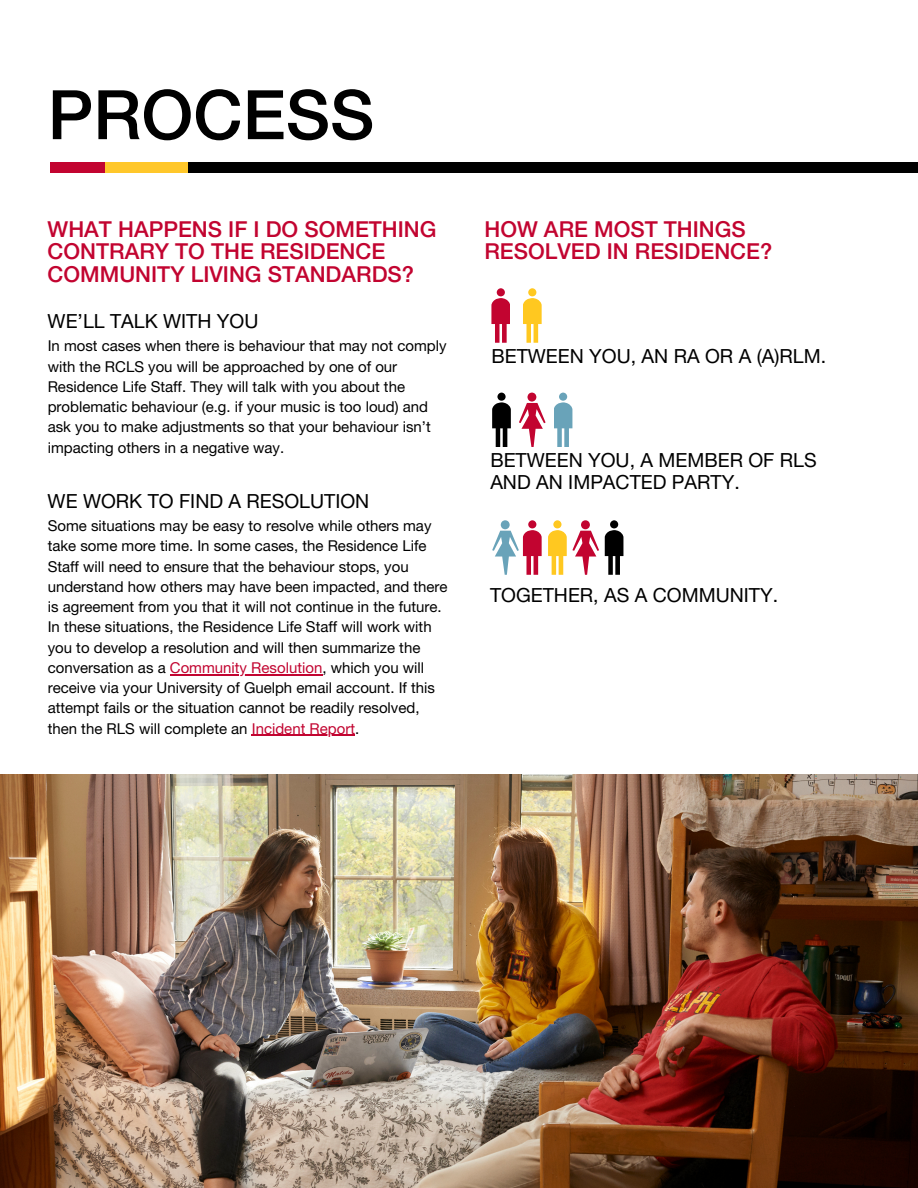
<style>
.page{position:relative;width:918px;height:1188px;background:#fff}
.page>*{position:absolute;margin:0;border:0;box-sizing:border-box;transform-origin:0 0}
.t1{font:500 68.4px "Helvetica Neue LT Pro";color:#000}
.t2{font:500 22.05px/22.5px "Helvetica Neue LT Pro";color:#c20430}
.t3{font:19.5px/21.3px "Helvetica Neue LT Pro";color:#000}
.t4{font:15px/20.2px "Helvetica Neue LT Pro";color:#000}
.s1{color:#c20430}
</style>
<div class="page">
<svg style="left:491px;top:288px;width:19px;height:55px"></svg>
<svg style="left:492px;top:393px;width:19px;height:54px"></svg>
<svg style="left:523px;top:288px;width:18px;height:55px"></svg>
<svg style="left:492px;top:520px;width:50px;height:55px"></svg>
<svg style="left:519px;top:393px;width:27px;height:54px"></svg>
<svg style="left:554px;top:393px;width:18px;height:54px"></svg>
<svg style="left:605px;top:520px;width:18px;height:55px"></svg>
<svg style="left:548px;top:520px;width:51px;height:55px"></svg>
<hr style="left:170px;top:674px;width:152px;height:1px;background:#c20430">
<hr style="left:252px;top:735px;width:103px;height:1px;background:#c20430">
<img style="left:0;top:775px;width:918px;height:413px">
<div style="left:50px;top:162px;width:58px;height:11px;background:#c20430"></div>
<div style="left:106px;top:162px;width:86px;height:10px;background:#ffc72a"></div>
<div style="left:188px;top:162px;width:730px;height:10px;background:#000"></div>
<p class="t1" style="left:48px;top:90px;width:328px">PROCESS</p>
<p class="t2" style="left:48px;top:221px;width:390px">WHAT HAPPENS IF I DO SOMETHING<br>CONTRARY TO THE RESIDENCE<br>COMMUNITY LIVING STANDARDS?</p>
<p class="t2" style="left:484px;top:221px;width:289px">HOW ARE MOST THINGS<br>RESOLVED IN RESIDENCE?</p>
<p class="t3" style="left:48px;top:313px;width:212px">WE’LL TALK WITH YOU</p>
<p class="t4" style="left:48px;top:338px;width:400px">In most cases when there is behaviour that may not comply with the RCLS you will be approached by one of our Residence Life Staff. They will talk with you about the problematic behaviour (e.g. if your music is too loud) and ask you to make adjustments so that your behaviour isn’t impacting others in a negative way.</p>
<p class="t3" style="left:48px;top:493px;width:323px">WE WORK TO FIND A RESOLUTION</p>
<p class="t4" style="left:48px;top:518px;width:401px">Some situations may be easy to resolve while others may take some more time. In some cases, the Residence Life Staff will need to ensure that the behaviour stops, you understand how others may have been impacted, and there is agreement from you that it will not continue in the future.<br>In these situations, the Residence Life Staff will work with you to develop a resolution and will then summarize the conversation as a <span class="s1">Community Resolution</span>, which you will receive via your University of Guelph email account. If this attempt fails or the situation cannot be readily resolved, then the RLS will complete an <span class="s1">Incident Report</span>.</p>
<p class="t3" style="left:491px;top:348px;width:336px">BETWEEN YOU, AN RA OR A (A)RLM.</p>
<p class="t3" style="left:490px;top:452px;width:328px">BETWEEN YOU, A MEMBER OF RLS<br>AND AN IMPACTED PARTY.</p>
<p class="t3" style="left:490px;top:587px;width:290px">TOGETHER, AS A COMMUNITY.</p>
</div>
